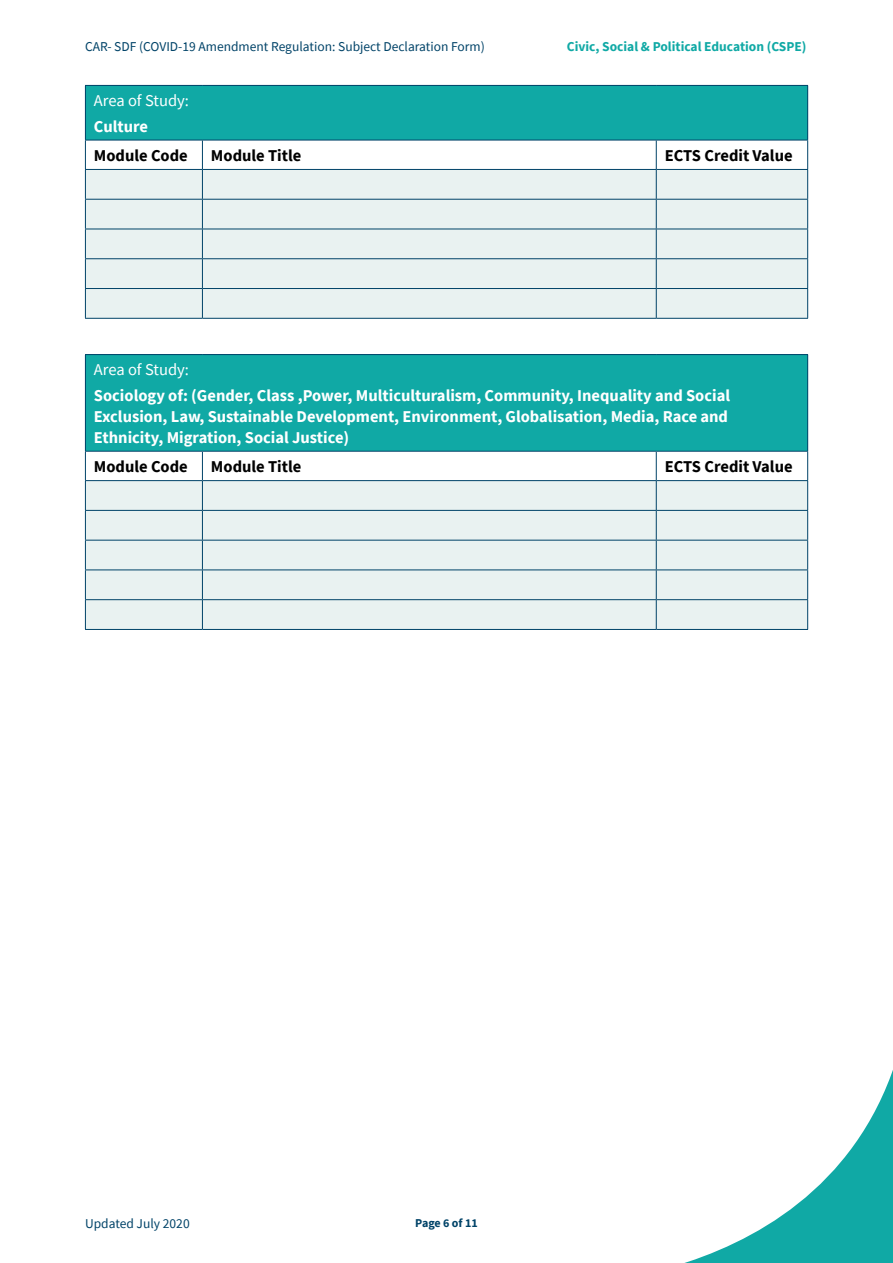
<style>
.page{position:relative;width:893px;height:1263px;background:#fff}
.page>*{position:absolute;margin:0;border:0;box-sizing:border-box;transform-origin:0 0}
.Body_text_2020{font:700 16.5px/21px "Source Sans Pro";color:#fff}
.Body_text_2020-2{font:700 16.5px "Source Sans Pro";color:#000}
.Body_text_2020-3{font:16.5px "Source Sans Pro";color:#fff}
.t1{font:13.5px "Source Sans Pro";color:#004368}
.t2{font:700 13.5px "Source Sans Pro";color:#10a9a5}
.t3{font:700 12px "Source Sans Pro";letter-spacing:-.005em;color:#004368}
</style>
<div class="page">
<svg style="left:684px;top:1070px;width:209px;height:193px"></svg>
<div style="left:85px;top:85px;width:723px;height:55px;background:#10a9a5"></div>
<hr style="left:85px;top:85px;width:117px;height:1px;background:#004368">
<hr style="left:85px;top:86px;width:1px;height:54px;background:#004368">
<hr style="left:202px;top:85px;width:454px;height:1px;background:#004368">
<hr style="left:656px;top:85px;width:152px;height:1px;background:#004368">
<hr style="left:807px;top:86px;width:1px;height:54px;background:#004368">
<svg style="left:85px;top:140px;width:723px;height:178px"></svg>
<hr style="left:85px;top:318px;width:117px;height:1px;background:#004368">
<hr style="left:202px;top:318px;width:454px;height:1px;background:#004368">
<hr style="left:656px;top:318px;width:152px;height:1px;background:#004368">
<div style="left:85px;top:355px;width:723px;height:96px;background:#10a9a5"></div>
<hr style="left:85px;top:354px;width:117px;height:1px;background:#004368">
<hr style="left:85px;top:355px;width:1px;height:96px;background:#004368">
<hr style="left:202px;top:354px;width:454px;height:1px;background:#004368">
<hr style="left:656px;top:354px;width:152px;height:1px;background:#004368">
<hr style="left:807px;top:355px;width:1px;height:96px;background:#004368">
<svg style="left:85px;top:451px;width:723px;height:178px"></svg>
<hr style="left:85px;top:629px;width:117px;height:1px;background:#004368">
<hr style="left:202px;top:629px;width:454px;height:1px;background:#004368">
<hr style="left:656px;top:629px;width:152px;height:1px;background:#004368">
<p class="t1" style="left:85px;top:37px;width:401px">CAR- SDF (COVID-19 Amendment Regulation: Subject Declaration Form)</p>
<p class="t2" style="left:567px;top:37px;width:241px">Civic, Social &amp; Political Education (CSPE)</p>
<p class="Body_text_2020-3" style="left:94px;top:90px;width:97px">Area of Study:</p>
<p class="Body_text_2020" style="left:94px;top:115px;width:56px">Culture</p>
<p class="Body_text_2020-2" style="left:94px;top:144px;width:95px">Module Code</p>
<p class="Body_text_2020-2" style="left:211px;top:144px;width:92px">Module Title</p>
<p class="Body_text_2020-2" style="left:665px;top:144px;width:129px">ECTS Credit Value</p>
<p class="Body_text_2020-3" style="left:94px;top:359px;width:97px">Area of Study:</p>
<p class="Body_text_2020" style="left:94px;top:384px;width:638px">Sociology of: (Gender, Class ,Power, Multiculturalism, Community, Inequality and Social<br>Exclusion, Law, Sustainable Development, Environment, Globalisation, Media, Race and<br>Ethnicity, Migration, Social Justice)</p>
<p class="Body_text_2020-2" style="left:94px;top:455px;width:95px">Module Code</p>
<p class="Body_text_2020-2" style="left:211px;top:455px;width:92px">Module Title</p>
<p class="Body_text_2020-2" style="left:665px;top:455px;width:129px">ECTS Credit Value</p>
<p class="t1" style="left:85px;top:1215px;width:106px">Updated July 2020</p>
<p class="t3" style="left:415px;top:1215px;width:64px">Page 6 of 11</p>
</div>
